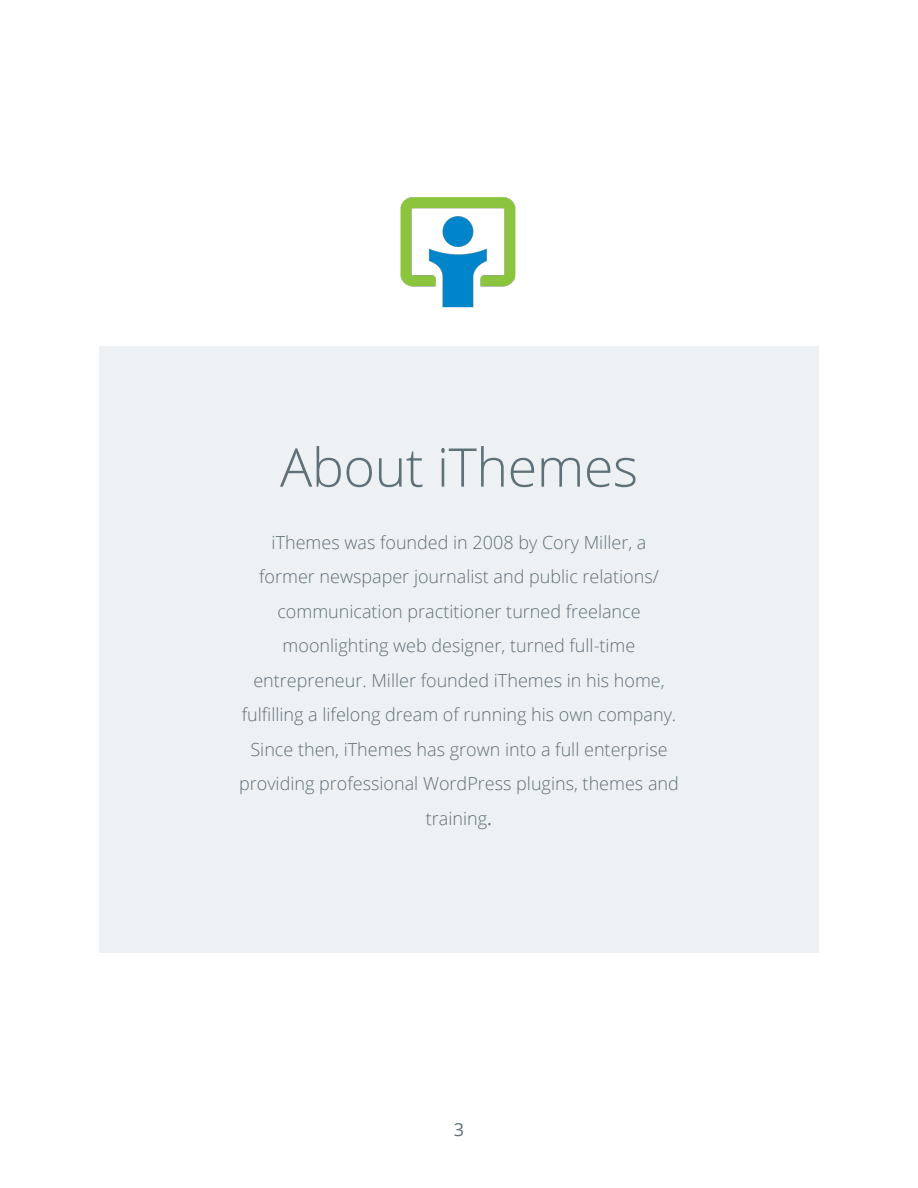
<style>
.page{position:relative;width:918px;height:1188px;background:#fff}
.page>*{position:absolute;margin:0;border:0;box-sizing:border-box;transform-origin:0 0}
.t1{font:300 53.4px "Open Sans";letter-spacing:-.01em;color:#5e7078}
.t2{font:300 18px/34.5px "Open Sans";color:#5e7078;text-align:center}
.t3{font:18px "Open Sans";color:#5e7078}
.s1{font-weight:400}
</style>
<div class="page">
<div style="left:99px;top:346px;width:720px;height:607px;background:#eef1f4"></div>
<img style="left:400px;top:197px;width:116px;height:111px">
<h1 class="t1" style="left:280px;top:431px;width:360px">About iThemes</h1>
<p class="t2" style="left:239px;top:525px;width:441px">iThemes was founded in 2008 by Cory Miller, a<br>former newspaper journalist and public relations/ communication practitioner turned freelance moonlighting web designer, turned full-time entrepreneur. Miller founded iThemes in his home, fulfilling a lifelong dream of running his own company.<br>Since then, iThemes has grown into a full enterprise providing professional WordPress plugins, themes and training<span class="s1">.</span></p>
<p class="t3" style="left:454px;top:1117px;width:12px">3</p>
</div>
